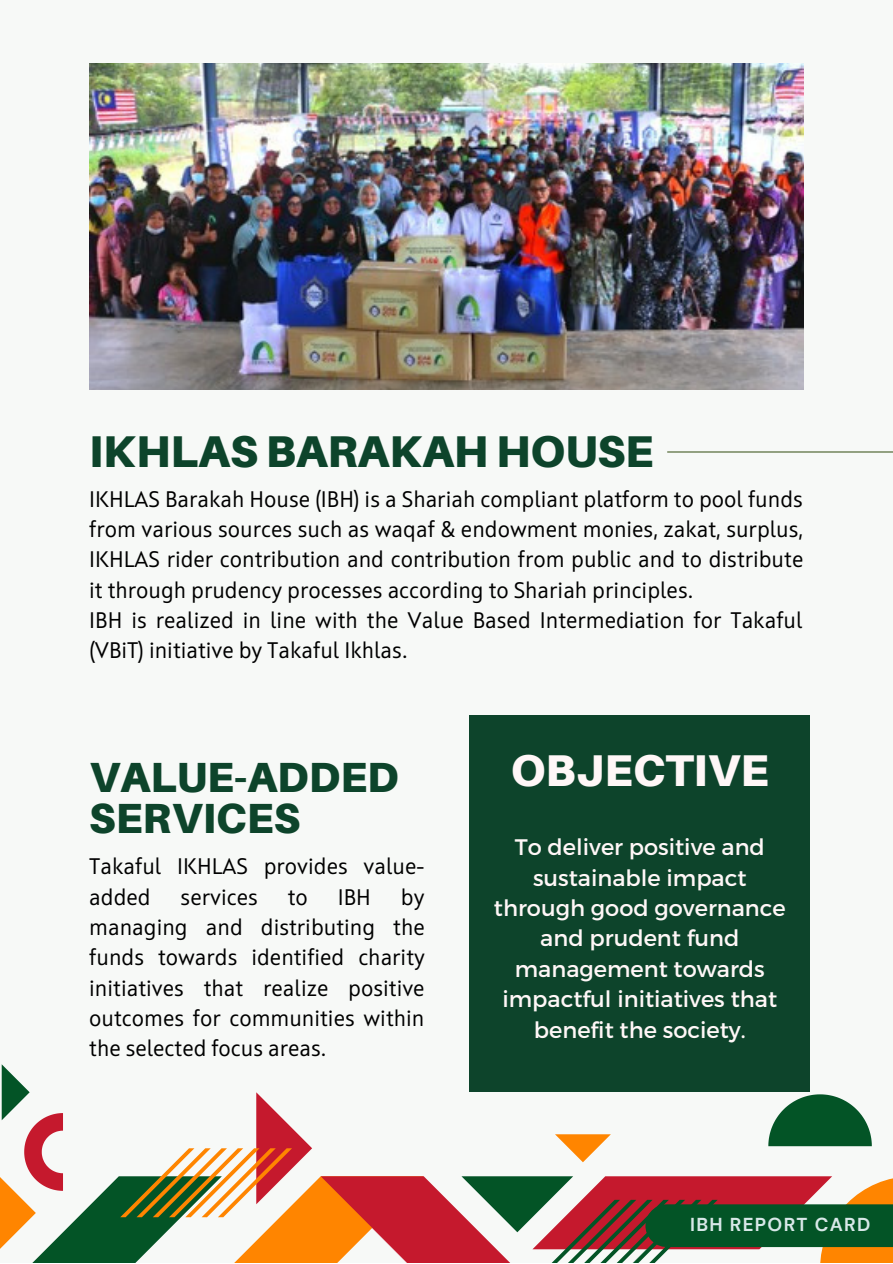
<style>
.page{position:relative;width:893px;height:1264px;background:#fff}
.page>*{position:absolute;margin:0;border:0;box-sizing:border-box;transform-origin:0 0}
.t1{font:900 44.55px "Aileron";color:#0d442b}
.t2{font:900 44.55px "Aileron";color:#fff7f7}
.t3{font:900 42.15px "Aileron";color:#0d442b}
.t4{font:22.5px/30.3px "Squad";color:#000}
.t5{font:22.5px/30.3px "Montserrat";color:#fff7f7;text-align:center}
.t6{font:700 18.75px "DM Sans";letter-spacing:.07em;color:#fff7f7}
.t7{font:700 18.75px "DM Sans";letter-spacing:.07em;color:#d8e8e8}
</style>
<div class="page">
<div style="left:0;top:0;width:892px;height:1262px;background:#f7f9f7"></div>
<img style="left:89px;top:64px;width:714px;height:326px">
<div style="left:469px;top:715px;width:341px;height:376px;background:#0d442b"></div>
<hr style="left:667px;top:451px;width:225px;height:1px;background:#465e28">
<svg style="left:0;top:1064px;width:892px;height:198px"></svg>
<div style="left:666px;top:1204px;width:226px;height:42px;background:#035426"></div>
<p class="t1" style="left:89px;top:423px;width:566px">IKHLAS BARAKAH HOUSE</p>
<p class="t4" style="left:89px;top:485px;width:715px;text-align:justify">IKHLAS Barakah House (IBH) is a Shariah compliant platform to pool funds from various sources such as waqaf &amp; endowment monies, zakat, surplus, IKHLAS rider contribution and contribution from public and to distribute it through prudency processes according to Shariah principles.</p>
<p class="t4" style="left:89px;top:607px;width:714px">IBH is realized in line with the Value Based Intermediation for Takaful (VBiT) initiative by Takaful Ikhlas.</p>
<p class="t3" style="left:89px;top:751px;width:311px">VALUE-ADDED</p>
<p class="t2" style="left:510px;top:743px;width:260px">OBJECTIVE</p>
<p class="t3" style="left:89px;top:792px;width:212px">SERVICES</p>
<p class="t4" style="left:89px;top:853px;width:336px">Takaful IKHLAS provides value&shy;added</p>
<p class="t4" style="left:89px;top:883px;width:337px;text-align:justify;text-indent:311px">by managing and distributing the funds towards identified charity initiatives that realize positive outcomes for communities within the selected focus areas.</p>
<p class="t4" style="left:181px;top:883px;width:79px">services</p>
<p class="t4" style="left:288px;top:883px;width:22px">to</p>
<p class="t4" style="left:338px;top:883px;width:35px">IBH</p>
<p class="t5" style="left:494px;top:831px;width:293px">To deliver positive and sustainable impact through good governance and prudent fund management towards impactful initiatives that benefit the society.</p>
<p class="t6" style="left:687px;top:1201px;width:182px">IBH REPORT CARD</p>
<p class="t7" style="left:690px;top:1212px;width:182px">IBH REPORT CARD</p>
</div>
